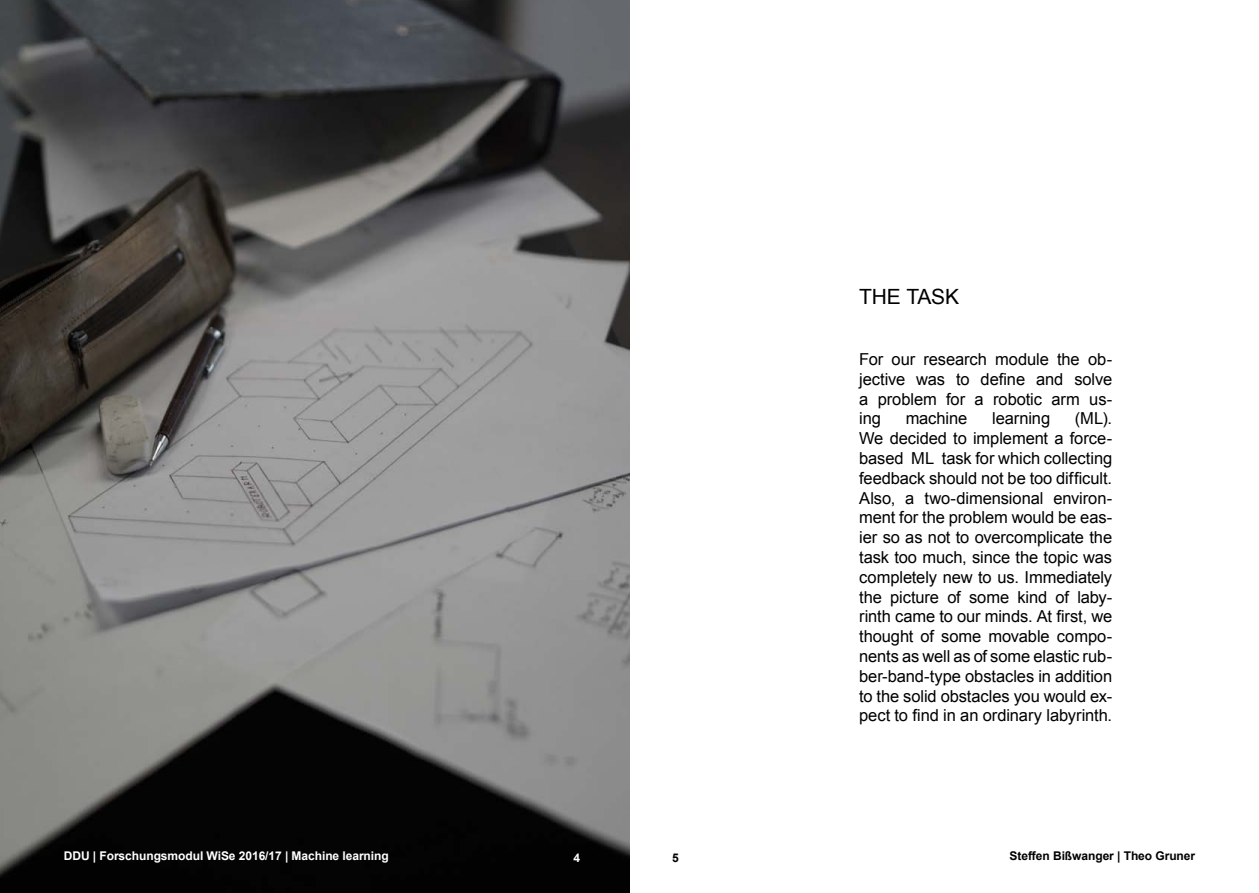
<style>
.page{position:relative;width:1259px;height:893px;background:#fff}
.page>*{position:absolute;margin:0;border:0;box-sizing:border-box;transform-origin:0 0}
.t1{font:21px "Arial";letter-spacing:-.01em;color:#000}
.t2{font:16.5px/19.8px "Arial";letter-spacing:-.005em;color:#000;text-align:justify}
.t3{font:700 12px "Arial";letter-spacing:-.005em;color:#fff}
.t4{font:700 12px "Arial";letter-spacing:-.005em;color:#000}
</style>
<div class="page">
<img style="left:0;top:0;width:629px;height:893px">
<p class="t1" style="left:859px;top:283px;width:102px">THE TASK</p>
<p class="t2" style="left:859px;top:349px;width:254px">For our research module the ob&shy;jective was to define and solve a problem for a robotic arm us&shy;ing</p>
<p class="t2" style="left:859px;top:409px;width:255px;text-indent:216px">(ML).<br>We decided to implement a force&shy;based ML task for which collecting feedback should not be too difficult.<br>Also, a two-dimensional environ&shy;ment for the problem would be eas&shy;ier so as not to overcomplicate the task too much, since the topic was completely new to us. Immediately the picture of some kind of laby&shy;rinth came to our minds. At first, we thought of some movable compo&shy;nents as well as of some elastic rub&shy;ber-band-type obstacles in addition to the solid obstacles you would ex&shy;pect to find in an ordinary labyrinth.</p>
<p class="t2" style="left:905px;top:409px;width:63px">machine</p>
<p class="t2" style="left:992px;top:409px;width:60px">learning</p>
<p class="t3" style="left:64px;top:847px;width:326px">DDU | Forschungsmodul WiSe 2016/17 | Machine learning</p>
<p class="t3" style="left:573px;top:850px;width:8px">4</p>
<p class="t4" style="left:672px;top:850px;width:8px">5</p>
<p class="t4" style="left:1009px;top:847px;width:187px">Steffen Bißwanger | Theo Gruner</p>
</div>
